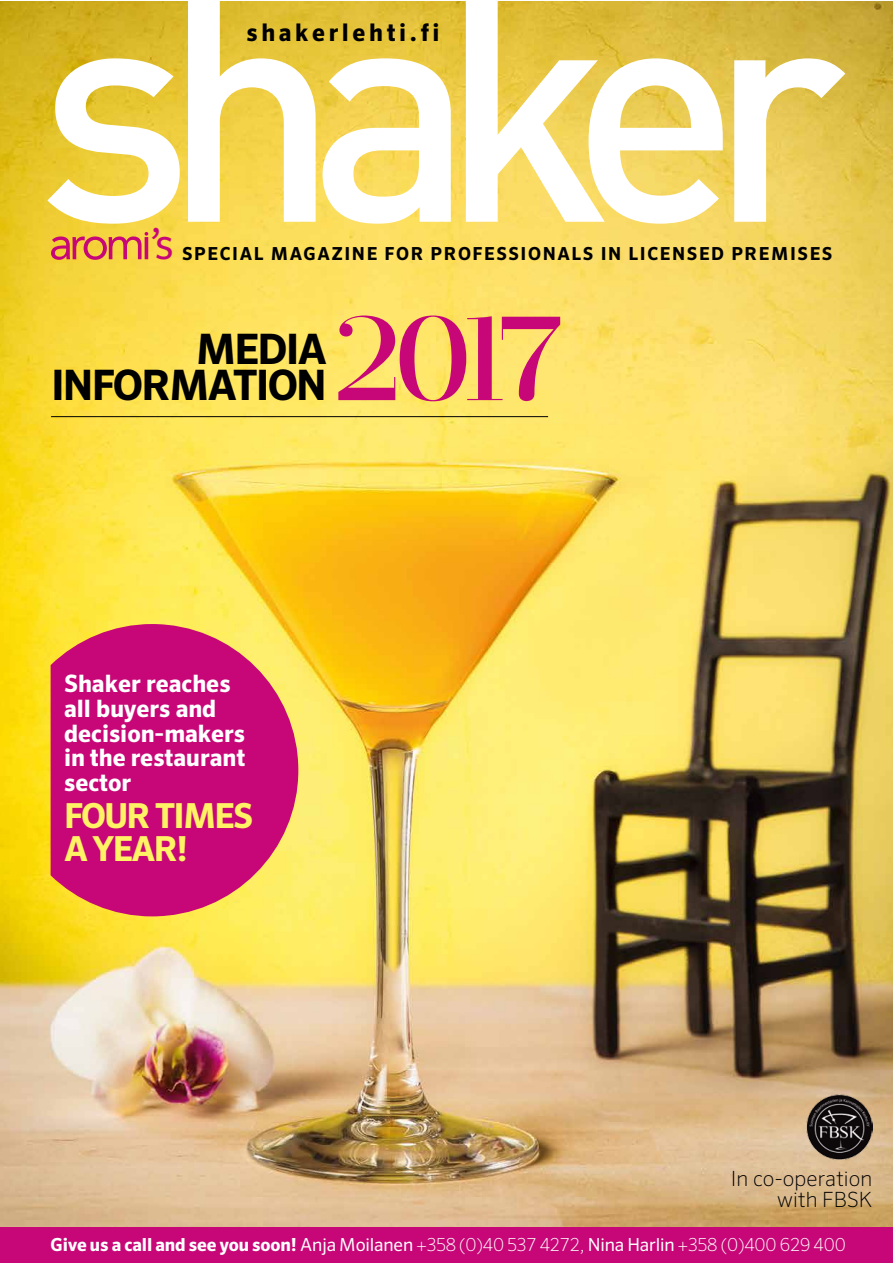
<style>
.page{position:relative;width:893px;height:1263px;background:#fff}
.page>*{position:absolute;margin:0;border:0;box-sizing:border-box;transform-origin:0 0}
.t1{font:500 119.1px "Prumo Display";color:#c70777}
.t2{font:42.75px "Sero Pro";color:#c70777}
.t3{font:700 42px/36px "Sero Pro";letter-spacing:-.045em;color:#000;text-align:right}
.t4{font:700 34.5px/33px "Sero Pro";letter-spacing:-.05em;color:#fff265}
.t5{font:700 24.3px "Sero Pro";letter-spacing:.15em;color:#000}
.t6{font:700 24px/24.8px "Sero Pro";color:#fff}
.t7{font:200 21px/21px "Sero Pro";color:#000;text-align:right}
.t8{font:200 18px "Sero Pro";letter-spacing:-.005em;color:#fff}
.t9{font:700 18px "Sero Pro";letter-spacing:.09em;color:#000}
.s1{font-weight:700}
.s2{font-weight:400}
</style>
<div class="page">
<img style="left:0;top:1px;width:892px;height:1226px">
<svg style="left:47px;top:1px;width:798px;height:223px"></svg>
<div style="left:0;top:1227px;width:892px;height:36px;background:#c70777"></div>
<img style="left:807px;top:1094px;width:65px;height:66px">
<svg style="left:51px;top:624px;width:247px;height:292px;background:#cf2b72"></svg>
<hr style="left:51px;top:416px;width:497px;height:1px;background:#000">
<svg style="left:51px;top:232px;width:97px;height:28px;background:#e48a51"></svg>
<h3 class="t5" style="left:246px;top:17px;width:195px">shakerlehti.fi</h3>
<h2 class="t2" style="left:150px;top:218px;width:25px">’s</h2>
<p class="t9" style="left:182px;top:242px;width:652px">SPECIAL MAGAZINE FOR PROFESSIONALS IN LICENSED PREMISES</p>
<h3 class="t3" style="left:51px;top:332px;width:277px">MEDIA<br>INFORMATION</h3>
<h1 class="t1" style="left:334px;top:289px;width:228px">2017</h1>
<h3 class="t6" style="left:64px;top:671px;width:183px">Shaker reaches all buyers and decision-makers in the restaurant sector</h3>
<h3 class="t4" style="left:64px;top:799px;width:191px">FOUR TIMES<br>A YEAR!</h3>
<p class="t7" style="left:731px;top:1168px;width:143px">In co-operation with FBSK</p>
<p class="t8" style="left:51px;top:1234px;width:797px"><span class="s1">Give us a call and see you soon!</span> <span class="s2">Anja Moilanen</span> +358 (0)40 537 4272, <span class="s2">Nina Harlin</span> +358 (0)400 629 400</p>
</div>
